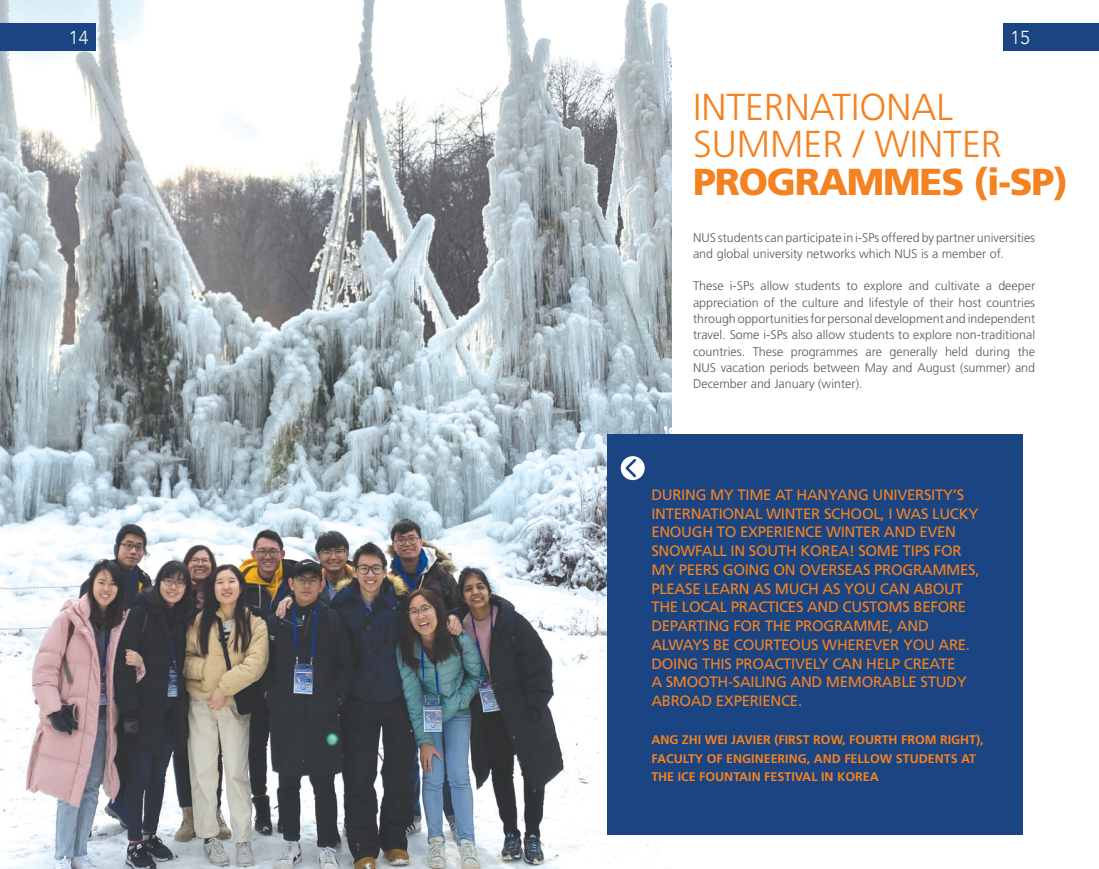
<style>
.page{position:relative;width:1099px;height:869px;background:#fff}
.page>*{position:absolute;margin:0;border:0;box-sizing:border-box;transform-origin:0 0}
.t1{font:300 37.5px/37.5px "Frutiger LT Std";color:#f58221}
.t2{font:900 37.5px "Frutiger LT Std";letter-spacing:-.03em;color:#f58221}
.t3{font:300 18.75px "Avenir";color:#fff}
.t4{font:15px/18.8px "Frutiger LT Std";letter-spacing:-.02em;color:#f58221}
.t5{font:300 12.5px/16.2px "Frutiger LT Std";color:#58595b}
.t6{font:700 12.5px/18.8px "Frutiger LT Std";color:#f58221}
</style>
<div class="page">
<img style="left:0;top:0;width:671px;height:868px">
<div style="left:608px;top:434px;width:415px;height:400px;background:#1a4582"></div>
<div style="left:620px;top:456px;width:24px;height:24px;background:#fff;border-radius:50%"></div>
<svg style="left:625px;top:458px;width:11px;height:19px"></svg>
<div style="left:0;top:23px;width:96px;height:28px;background:#1a4582"></div>
<div style="left:1003px;top:23px;width:95px;height:28px;background:#1a4582"></div>
<h2 class="t3" style="left:69px;top:27px;width:21px">14</h2>
<h2 class="t3" style="left:1010px;top:27px;width:21px">15</h2>
<h1 class="t1" style="left:693px;top:88px;width:310px">INTERNATIONAL<br>SUMMER / WINTER</h1>
<h1 class="t2" style="left:693px;top:159px;width:376px">PROGRAMMES (i-SP)</h1>
<p class="t5" style="left:693px;top:229px;width:343px">NUS students can participate in i-SPs offered by partner universities and global university networks which NUS is a member of.</p>
<p class="t5" style="left:693px;top:278px;width:343px;text-align:justify">These i-SPs allow students to explore and cultivate a deeper appreciation of the culture and lifestyle of their host countries through opportunities for personal development and independent travel. Some i-SPs also allow students to explore non-traditional countries. These programmes are generally held during the NUS vacation periods between May and August (summer) and December and January (winter).</p>
<p class="t4" style="left:651px;top:485px;width:330px">DURING MY TIME AT HANYANG UNIVERSITY’S INTERNATIONAL WINTER SCHOOL, I WAS LUCKY ENOUGH TO EXPERIENCE WINTER AND EVEN SNOWFALL IN SOUTH KOREA! SOME TIPS FOR MY PEERS GOING ON OVERSEAS PROGRAMMES, PLEASE LEARN AS MUCH AS YOU CAN ABOUT THE LOCAL PRACTICES AND CUSTOMS BEFORE DEPARTING FOR THE PROGRAMME, AND ALWAYS BE COURTEOUS WHEREVER YOU ARE.<br>DOING THIS PROACTIVELY CAN HELP CREATE<br>A SMOOTH-SAILING AND MEMORABLE STUDY ABROAD EXPERIENCE.</p>
<p class="t6" style="left:651px;top:729px;width:334px">ANG ZHI WEI JAVIER (FIRST ROW, FOURTH FROM RIGHT),<br>FACULTY OF ENGINEERING, AND FELLOW STUDENTS AT<br>THE ICE FOUNTAIN FESTIVAL IN KOREA</p>
</div>
